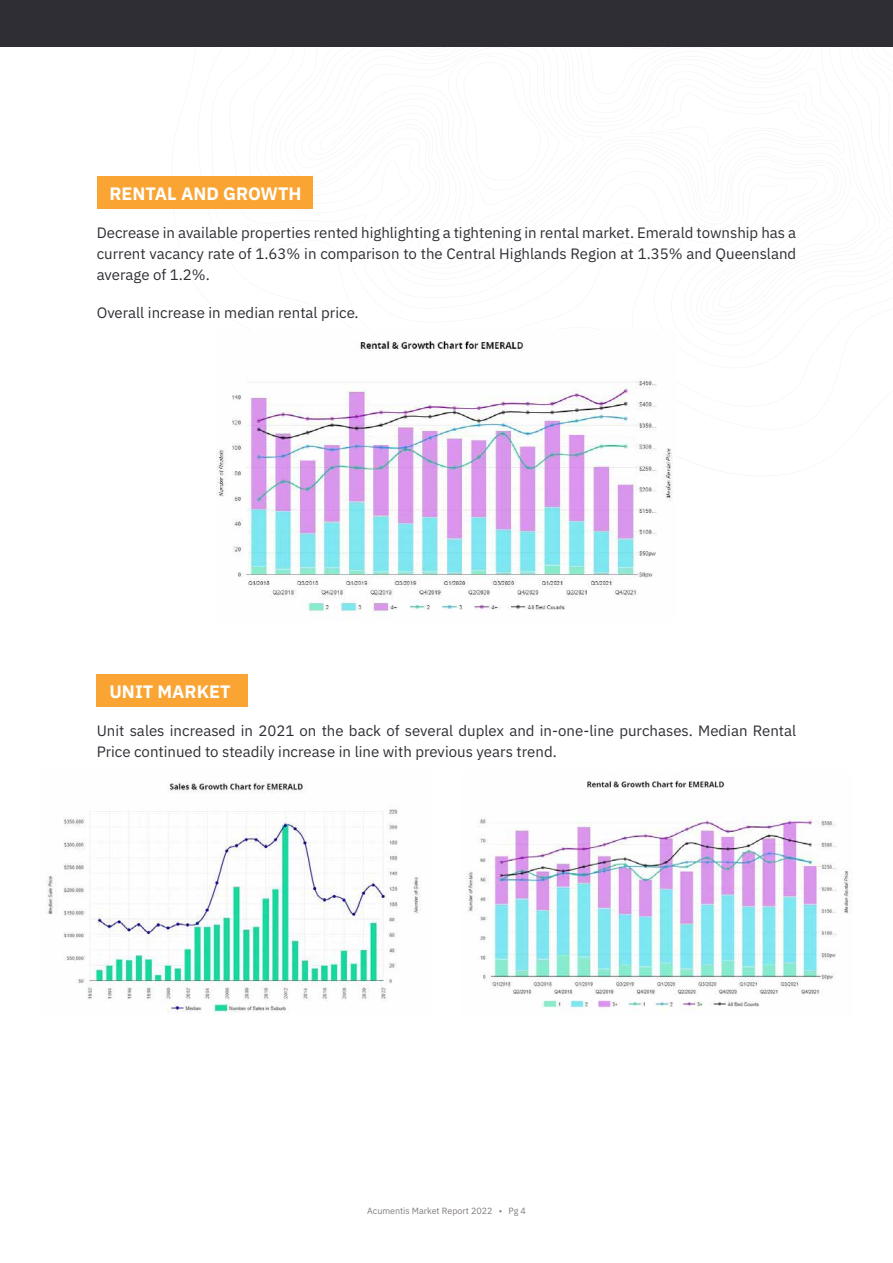
<style>
.page{position:relative;width:893px;height:1263px;background:#fff}
.page>*{position:absolute;margin:0;border:0;box-sizing:border-box;transform-origin:0 0}
.t1{font:700 18px "IBM Plex Sans";color:#fff}
.t2{font:15px/21px "IBM Plex Sans";color:#302e35;text-align:justify}
.t3{font:9px "IBM Plex Sans";color:#807a7f}
</style>
<div class="page">
<div style="left:0;top:0;width:893px;height:47px;background:#302e35"></div>
<div style="left:97px;top:176px;width:216px;height:33px;background:#f9a433"></div>
<div style="left:97px;top:674px;width:151px;height:33px;background:#f9a433"></div>
<img style="left:217px;top:341px;width:456px;height:272px">
<img style="left:46px;top:782px;width:375px;height:231px">
<img style="left:466px;top:780px;width:384px;height:232px">
<p class="t1" style="left:109px;top:179px;width:194px">RENTAL AND GROWTH</p>
<p class="t2" style="left:97px;top:221px;width:701px">Decrease in available properties rented highlighting a tightening in rental market. Emerald township has a current vacancy rate of 1.63% in comparison to the Central Highlands Region at 1.35% and Queensland average of 1.2%.</p>
<p class="t2" style="left:97px;top:301px;width:263px">Overall increase in median rental price.</p>
<p class="t1" style="left:109px;top:677px;width:123px">UNIT MARKET</p>
<p class="t2" style="left:97px;top:719px;width:701px">Unit sales increased in 2021 on the back of several duplex and in-one-line purchases. Median Rental<br>Price continued to steadily increase in line with previous years trend.</p>
<p class="t3" style="left:367px;top:1204px;width:160px">Acumentis Market Report 2022 • Pg 4</p>
</div>
